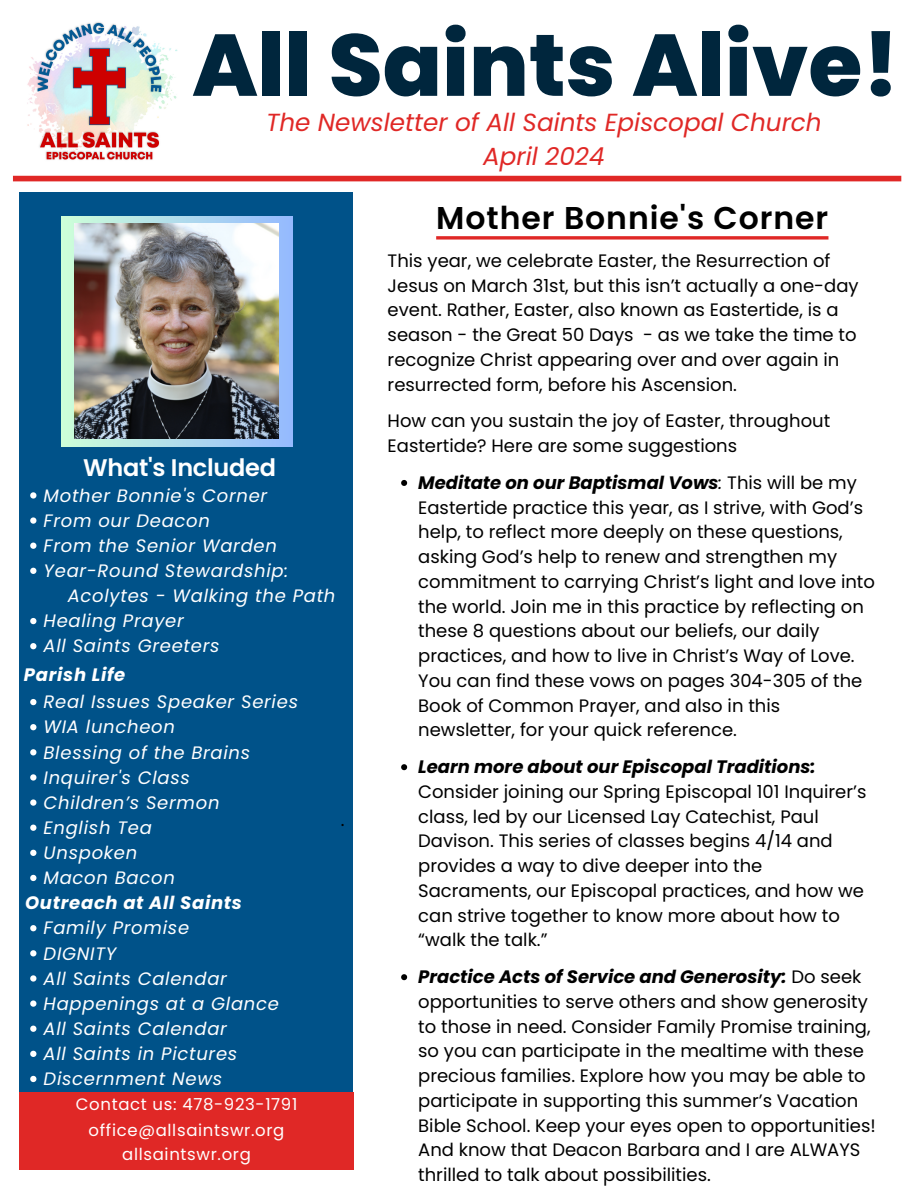
<style>
.page{position:relative;width:918px;height:1188px;background:#fff}
.page>*{position:absolute;margin:0;border:0;box-sizing:border-box;transform-origin:0 0}
.t1{font:800 87.3px "Poppins";color:#00263d}
.t2{font:600 31.5px "Poppins";letter-spacing:.03em;color:#000}
.t3{font:italic 24.75px/33.6px "Poppins";color:#e02826;text-align:center}
.t4{font:600 24px "Poppins";letter-spacing:-.01em;color:#fff}
.t5{font:18px/24.8px "Poppins";color:#000}
.t6{font:italic 18px "Poppins";letter-spacing:.04em;color:#fff}
.t7{font:italic 700 18px "Poppins";letter-spacing:.04em;color:#fff}
.t8{font:16.5px "Poppins";letter-spacing:.04em;color:#fff}
.s1{font-weight:700;font-style:italic}
.s2{font-style:italic}
</style>
<div class="page">
<img style="left:19px;top:175px;width:231px;height:34px">
<img style="left:13px;top:22px;width:214px;height:170px">
<div style="left:20px;top:193px;width:333px;height:923px;background:#005289"></div>
<div style="left:20px;top:1092px;width:334px;height:78px;background:#e02826"></div>
<div style="left:13px;top:176px;width:888px;height:5px;background:#e02826"></div>
<div style="left:61px;top:216px;width:231px;height:230px;background:linear-gradient(to right,#cdffd8,#95bafe)"></div>
<img style="left:74px;top:224px;width:205px;height:215px">
<svg style="left:436px;top:236px;width:392px;height:4px;background:#e44947"></svg>
<svg style="left:30px;top:492px;width:6px;height:7px"></svg>
<svg style="left:30px;top:517px;width:6px;height:7px"></svg>
<svg style="left:30px;top:543px;width:6px;height:6px"></svg>
<svg style="left:30px;top:568px;width:6px;height:6px"></svg>
<svg style="left:30px;top:618px;width:6px;height:6px"></svg>
<svg style="left:30px;top:643px;width:6px;height:6px"></svg>
<svg style="left:30px;top:699px;width:6px;height:6px"></svg>
<svg style="left:30px;top:724px;width:6px;height:6px"></svg>
<svg style="left:30px;top:749px;width:6px;height:6px"></svg>
<svg style="left:30px;top:774px;width:6px;height:7px"></svg>
<svg style="left:30px;top:799px;width:6px;height:7px"></svg>
<svg style="left:30px;top:825px;width:6px;height:6px"></svg>
<svg style="left:30px;top:850px;width:6px;height:6px"></svg>
<svg style="left:30px;top:875px;width:6px;height:6px"></svg>
<svg style="left:30px;top:925px;width:6px;height:6px"></svg>
<svg style="left:30px;top:950px;width:6px;height:6px"></svg>
<svg style="left:30px;top:975px;width:6px;height:7px"></svg>
<svg style="left:30px;top:1000px;width:6px;height:7px"></svg>
<svg style="left:30px;top:1026px;width:6px;height:6px"></svg>
<svg style="left:30px;top:1051px;width:6px;height:6px"></svg>
<svg style="left:30px;top:1076px;width:6px;height:6px"></svg>
<svg style="left:401px;top:480px;width:6px;height:6px"></svg>
<svg style="left:401px;top:764px;width:6px;height:6px"></svg>
<svg style="left:401px;top:974px;width:6px;height:6px"></svg>
<h2 class="t1" style="left:192px;top:4px;width:709px">All Saints Alive!</h2>
<p class="t3" style="left:266px;top:106px;width:557px">The Newsletter of All Saints Episcopal Church<br>April 2024</p>
<p class="t4" style="left:83px;top:451px;width:194px">What's Included</p>
<p class="t6" style="left:44px;top:483px;width:225px">Mother Bonnie's Corner</p>
<p class="t6" style="left:44px;top:508px;width:168px">From our Deacon</p>
<h3 class="t6" style="left:44px;top:533px;width:235px">From the Senior Warden</h3>
<p class="t6" style="left:44px;top:558px;width:246px">Year-Round Stewardship:</p>
<p class="t6" style="left:68px;top:583px;width:269px">Acolytes - Walking the Path</p>
<p class="t6" style="left:44px;top:608px;width:142px">Healing Prayer</p>
<p class="t6" style="left:44px;top:634px;width:178px">All Saints Greeters</p>
<p class="t7" style="left:24px;top:662px;width:103px">Parish Life</p>
<p class="t6" style="left:44px;top:689px;width:256px">Real Issues Speaker Series</p>
<p class="t6" style="left:44px;top:715px;width:133px">WIA luncheon</p>
<h5 class="t6" style="left:44px;top:740px;width:208px">Blessing of the Brains</h5>
<p class="t6" style="left:44px;top:765px;width:148px">Inquirer's Class</p>
<p class="t6" style="left:44px;top:790px;width:177px">Children’s Sermon</p>
<p class="t6" style="left:44px;top:815px;width:110px">English Tea</p>
<p class="t6" style="left:44px;top:840px;width:95px">Unspoken</p>
<p class="t6" style="left:44px;top:865px;width:133px">Macon Bacon</p>
<p class="t7" style="left:25px;top:890px;width:218px">Outreach at All Saints</p>
<p class="t6" style="left:44px;top:916px;width:147px">Family Promise</p>
<p class="t6" style="left:44px;top:941px;width:74px">DIGNITY</p>
<p class="t6" style="left:44px;top:966px;width:185px">All Saints Calendar</p>
<p class="t6" style="left:44px;top:991px;width:237px">Happenings at a Glance</p>
<p class="t6" style="left:44px;top:1016px;width:185px">All Saints Calendar</p>
<p class="t6" style="left:44px;top:1041px;width:195px">All Saints in Pictures</p>
<p class="t6" style="left:44px;top:1066px;width:180px">Discernment News</p>
<p class="t5" style="left:341px;top:808px;width:5px">.</p>
<p class="t8" style="left:76px;top:1092px;width:223px">Contact us: 478-923-1791</p>
<h1 class="t8" style="left:89px;top:1118px;width:197px">office@allsaintswr.org</h1>
<h4 class="t8" style="left:122px;top:1143px;width:130px">allsaintswr.org</h4>
<p class="t2" style="left:436px;top:196px;width:393px">Mother Bonnie's Corner</p>
<p class="t5" style="left:388px;top:248px;width:473px">This year, we celebrate Easter, the Resurrection of Jesus on March 31st, but this isn’t actually a one-day event. Rather, Easter, also known as Eastertide, is a season - the Great 50 Days - as we take the time to recognize Christ appearing over and over again in resurrected form, before his Ascension.</p>
<p class="t5" style="left:388px;top:409px;width:444px">How can you sustain the joy of Easter, throughout<br>Eastertide? Here are some suggestions</p>
<p class="t5" style="left:418px;top:470px;width:458px"><span class="s1">Meditate on our Baptismal Vows</span><span class="s2">:</span> This will be my Eastertide practice this year, as I strive, with God’s help, to reflect more deeply on these questions, asking God’s help to renew and strengthen my commitment to carrying Christ’s light and love into the world. Join me in this practice by reflecting on these 8 questions about our beliefs, our daily practices, and how to live in Christ’s Way of Love.<br>You can find these vows on pages 304-305 of the Book of Common Prayer, and also in this newsletter, for your quick reference.</p>
<p class="t5" style="left:418px;top:755px;width:450px"><span class="s1">Learn more about our Episcopal Traditions:<br></span>Consider joining our Spring Episcopal 101 Inquirer’s class, led by our Licensed Lay Catechist, Paul Davison. This series of classes begins 4/14 and provides a way to dive deeper into the Sacraments, our Episcopal practices, and how we can strive together to know more about how to “walk the talk.”</p>
<p class="t5" style="left:418px;top:965px;width:459px"><span class="s1">Practice Acts of Service and Generosity:</span> Do seek opportunities to serve others and show generosity to those in need. Consider Family Promise training, so you can participate in the mealtime with these precious families. Explore how you may be able to participate in supporting this summer’s Vacation Bible School. Keep your eyes open to opportunities!<br>And know that Deacon Barbara and I are ALWAYS thrilled to talk about possibilities.</p>
</div>
